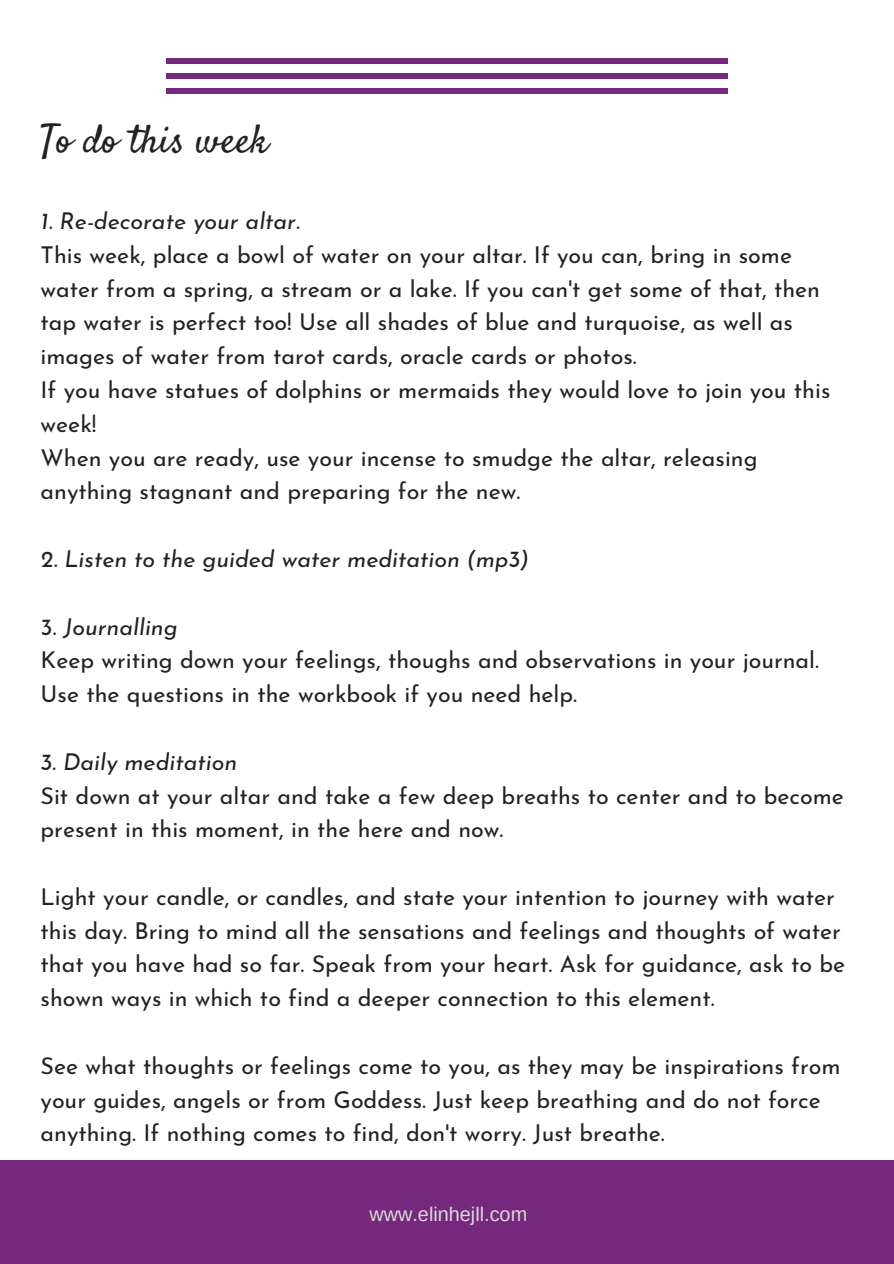
<style>
.page{position:relative;width:894px;height:1264px;background:#fff}
.page>*{position:absolute;margin:0;border:0;box-sizing:border-box;transform-origin:0 0}
.t1{font:39.75px "Satisfy";color:#222}
.t2{font:23.25px/33.8px "Josefin Sans";color:#222}
.t3{font:italic 23.25px "Josefin Sans";color:#222}
.t4{font:19.8px "Arimo";color:#d9d9d9}
.s1{font-style:italic}
</style>
<div class="page">
<div style="left:0;top:1160px;width:893px;height:103px;background:#76287c"></div>
<div style="left:166px;top:58px;width:560px;height:6px;background:#76287c"></div>
<div style="left:166px;top:73px;width:560px;height:6px;background:#76287c"></div>
<div style="left:166px;top:88px;width:560px;height:6px;background:#76287c"></div>
<h1 class="t1" style="left:40px;top:115px;width:230px">To do this week</h1>
<p class="t3" style="left:41px;top:211px;width:261px">1. Re-decorate your altar.</p>
<p class="t2" style="left:41px;top:240px;width:791px">This week, place a bowl of water on your altar. If you can, bring in some water from a spring, a stream or a lake. If you can't get some of that, then tap water is perfect too! Use all shades of blue and turquoise, as well as images of water from tarot cards, oracle cards or photos.<br>If you have statues of dolphins or mermaids they would love to join you this week!<br>When you are ready, use your incense to smudge the altar, releasing anything stagnant and preparing for the new.</p>
<p class="t3" style="left:41px;top:549px;width:489px">2. Listen to the guided water meditation (mp3)</p>
<p class="t2" style="left:41px;top:612px;width:779px">3. <span class="s1">Journalling<br></span>Keep writing down your feelings, thoughs and observations in your journal.<br>Use the questions in the workbook if you need help.</p>
<p class="t3" style="left:41px;top:752px;width:198px">3. Daily meditation</p>
<p class="t2" style="left:41px;top:780px;width:804px">Sit down at your altar and take a few deep breaths to center and to become present in this moment, in the here and now.</p>
<p class="t2" style="left:41px;top:882px;width:806px">Light your candle, or candles, and state your intention to journey with water this day. Bring to mind all the sensations and feelings and thoughts of water that you have had so far. Speak from your heart. Ask for guidance, ask to be shown ways in which to find a deeper connection to this element.</p>
<p class="t2" style="left:41px;top:1051px;width:801px">See what thoughts or feelings come to you, as they may be inspirations from your guides, angels or from Goddess. Just keep breathing and do not force anything. If nothing comes to find, don't worry. Just breathe.</p>
<p class="t4" style="left:369px;top:1203px;width:159px">www.elinhejll.com</p>
</div>
